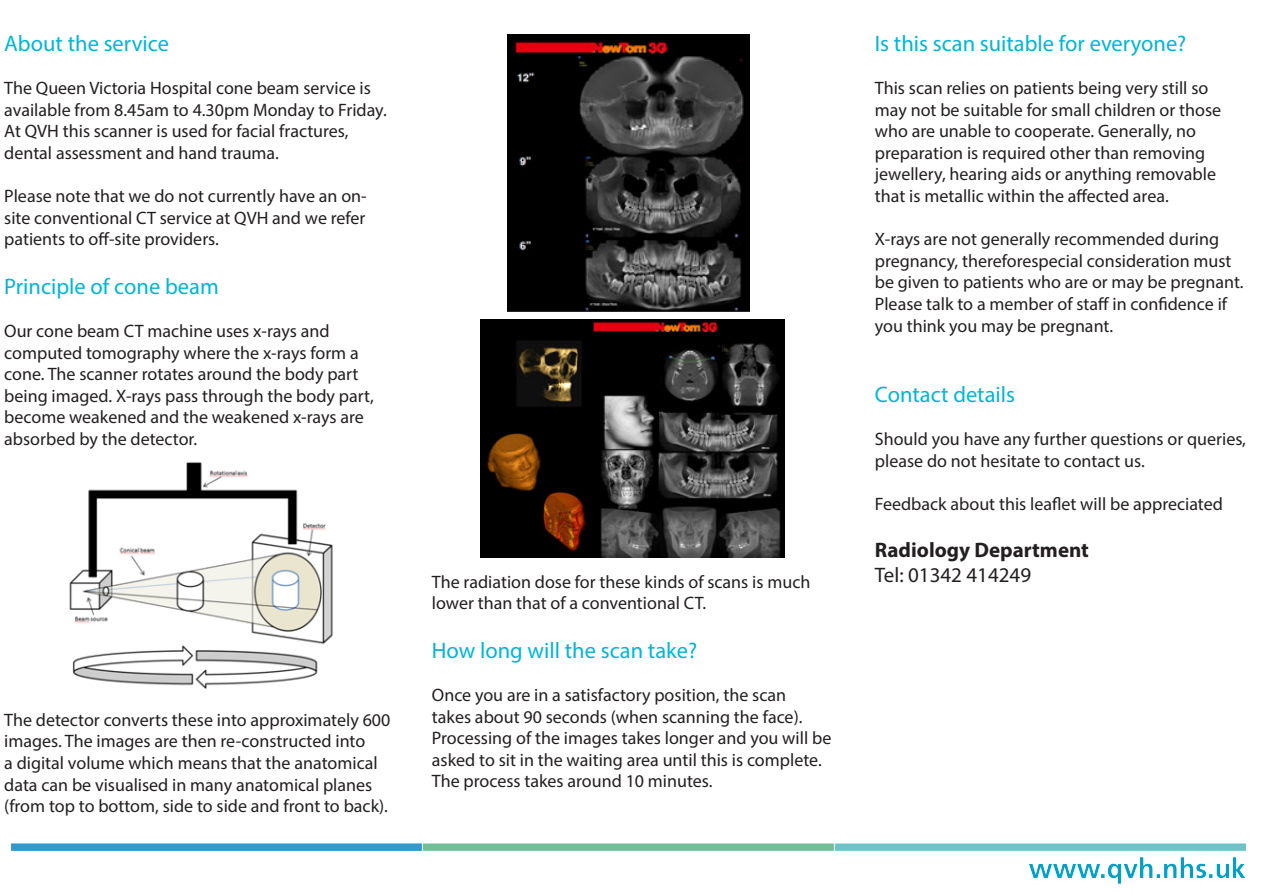
<style>
.page{position:relative;width:1263px;height:893px;background:#fff}
.page>*{position:absolute;margin:0;border:0;box-sizing:border-box;transform-origin:0 0}
.t1{font:22.5px "Myriad Pro";color:#00b6d6}
.t2{font:700 21px "Myriad Pro";color:#231f20}
.t3{font:21px "Myriad Pro";color:#231f20}
.t4{font:18px/21.6px "Myriad Pro";color:#231f20}
</style>
<div class="page">
<img style="left:11px;top:843px;width:389px;height:8px">
<img style="left:400px;top:843px;width:846px;height:41px">
<img style="left:69px;top:462px;width:264px;height:227px">
<img style="left:481px;top:320px;width:304px;height:237px">
<img style="left:508px;top:35px;width:241px;height:276px">
<p class="t1" style="left:4px;top:29px;width:166px">About the service</p>
<p class="t4" style="left:4px;top:77px;width:384px">The Queen Victoria Hospital cone beam service is available from 8.45am to 4.30pm Monday to Friday.<br>At QVH this scanner is used for facial fractures, dental assessment and hand trauma.</p>
<p class="t4" style="left:4px;top:185px;width:364px;text-align:justify">Please note that we do not currently have an on&shy;site conventional CT service at QVH and we refer patients to off-site providers.</p>
<p class="t1" style="left:4px;top:272px;width:216px">Principle of cone beam</p>
<p class="t4" style="left:4px;top:320px;width:371px">Our cone beam CT machine uses x-rays and computed tomography where the x-rays form a cone. The scanner rotates around the body part being imaged. X-rays pass through the body part, become weakened and the weakened x-rays are absorbed by the detector.</p>
<p class="t4" style="left:4px;top:709px;width:388px">The detector converts these into approximately 600 images. The images are then re-constructed into<br>a digital volume which means that the anatomical data can be visualised in many anatomical planes (from top to bottom, side to side and front to back).</p>
<p class="t4" style="left:432px;top:570px;width:380px">The radiation dose for these kinds of scans is much lower than that of a conventional CT.</p>
<p class="t1" style="left:432px;top:636px;width:267px">How long will the scan take?</p>
<p class="t4" style="left:432px;top:684px;width:401px">Once you are in a satisfactory position, the scan<br>takes about 90 seconds (when scanning the face).<br>Processing of the images takes longer and you will be asked to sit in the waiting area until this is complete.<br>The process takes around 10 minutes.</p>
<p class="t1" style="left:875px;top:29px;width:313px">Is this scan suitable for everyone?</p>
<p class="t4" style="left:875px;top:77px;width:348px">This scan relies on patients being very still so may not be suitable for small children or those who are unable to cooperate. Generally, no preparation is required other than removing jewellery, hearing aids or anything removable that is metallic within the affected area.</p>
<p class="t4" style="left:875px;top:228px;width:370px">X-rays are not generally recommended during pregnancy, thereforespecial consideration must be given to patients who are or may be pregnant.<br>Please talk to a member of staff in confidence if you think you may be pregnant.</p>
<p class="t1" style="left:875px;top:380px;width:142px">Contact details</p>
<p class="t4" style="left:875px;top:428px;width:373px">Should you have any further questions or queries, please do not hesitate to contact us.</p>
<p class="t4" style="left:875px;top:493px;width:350px">Feedback about this leaflet will be appreciated</p>
<p class="t2" style="left:875px;top:536px;width:216px">Radiology Department</p>
<p class="t3" style="left:875px;top:562px;width:158px">Tel: 01342 414249</p>
</div>
